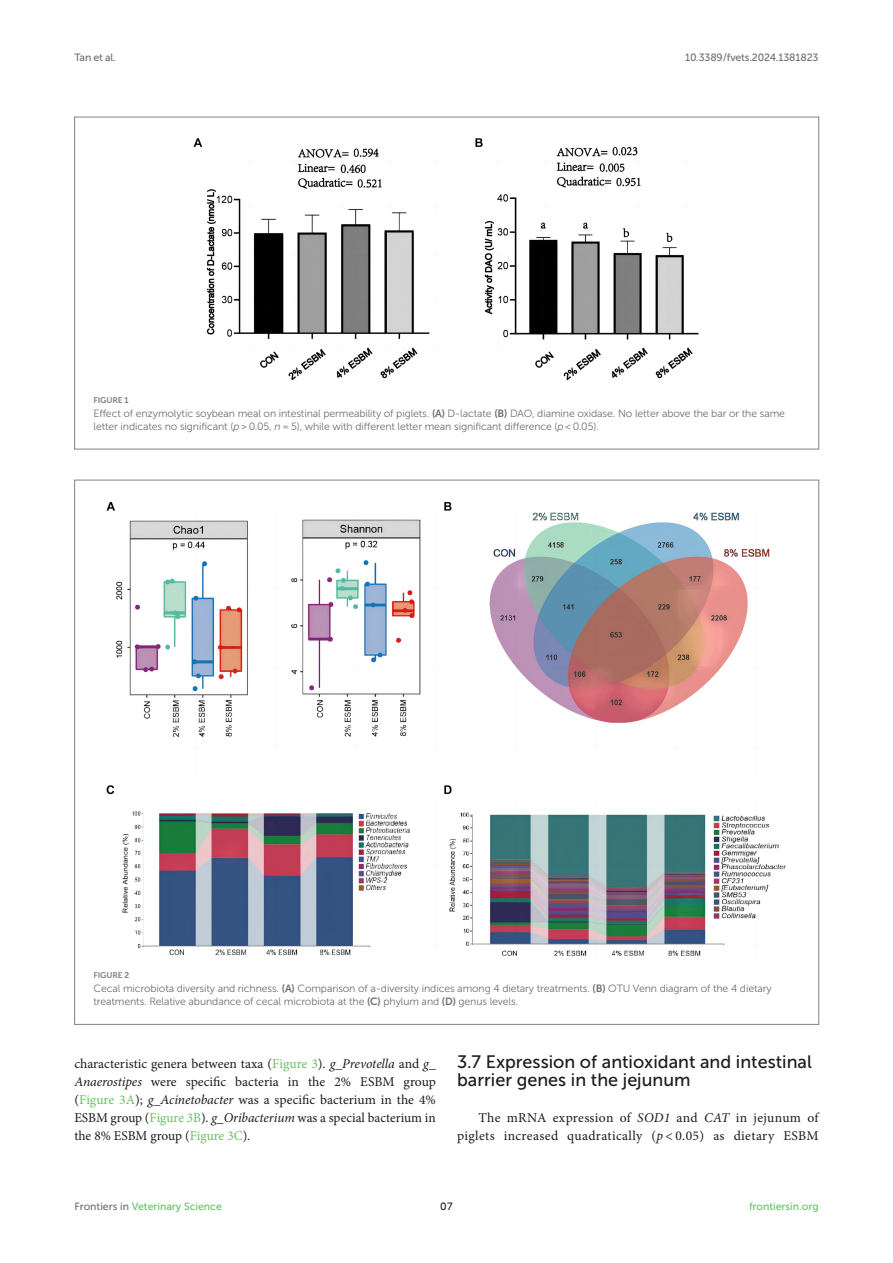
<style>
.page{position:relative;width:893px;height:1263px;background:#fff}
.page>*{position:absolute;margin:0;border:0;box-sizing:border-box;transform-origin:0 0}
.HEAD_2{font:18px/18px "Museo Sans 500";color:#1b1c1b}
.TEXT_FLUSH{font:13.5px/18px "Minion Pro";letter-spacing:.015em;color:#1b1c1b;text-align:justify}
.FIG_LEG{font:10.5px/13.5px "Museo Sans 300";letter-spacing:-.01em;color:#706f70}
.t1{font:10.5px "Museo Sans 500";color:#65c161}
.t2{font:10.5px "Museo Sans 500";letter-spacing:-.015em;color:#706f70}
.t3{font:10.5px "Museo Sans 500";color:#1b1c1b}
.FIG_HD{font:8.25px "Museo Sans 700";letter-spacing:-.01em;color:#7e7f7f}
.s1{font-family:"Museo Sans 700"}
.s2{font-style:italic}
.s3{color:#65c161}
.s4{color:#706f70}
</style>
<div class="page">
<img style="left:193px;top:138px;width:506px;height:243px">
<img style="left:106px;top:502px;width:680px;height:454px">
<p class="t2" style="left:74px;top:51px;width:43px">Tan et al.</p>
<p class="t2" style="left:685px;top:51px;width:135px">10.3389/fvets.2024.1381823</p>
<p class="FIG_HD" style="left:94px;top:396px;width:37px">FIGURE 1</p>
<p class="FIG_LEG" style="left:94px;top:406px;width:693px">Effect of enzymolytic soybean meal on intestinal permeability of piglets. <span class="s1">(A)</span> D-lactate <span class="s1">(B)</span> DAO, diamine oxidase. No letter above the bar or the same letter indicates no significant (<span class="s2">p</span> &gt; 0.05, <span class="s2">n</span> = 5), while with different letter mean significant difference (<span class="s2">p</span> &lt; 0.05).</p>
<p class="FIG_HD" style="left:94px;top:971px;width:37px">FIGURE 2</p>
<p class="FIG_LEG" style="left:94px;top:982px;width:680px">Cecal microbiota diversity and richness. <span class="s1">(A)</span> Comparison of a-diversity indices among 4 dietary treatments. <span class="s1">(B)</span> OTU Venn diagram of the 4 dietary treatments. Relative abundance of cecal microbiota at the <span class="s1">(C)</span> phylum and <span class="s1">(D)</span> genus levels.</p>
<p class="TEXT_FLUSH" style="left:74px;top:1055px;width:363px">characteristic genera between taxa (<span class="s3">Figure 3</span>). <span class="s2">g_Prevotella</span> and <span class="s2">g_ Anaerostipes</span> were specific bacteria in the 2% ESBM group (<span class="s3">Figure 3A</span>); <span class="s2">g_Acinetobacter</span> was a specific bacterium in the 4% ESBM group (<span class="s3">Figure 3B</span>). <span class="s2">g_Oribacterium</span> was a special bacterium in the 8% ESBM group (<span class="s3">Figure 3C</span>).</p>
<p class="HEAD_2" style="left:457px;top:1053px;width:356px">3.7 Expression of antioxidant and intestinal barrier genes in the jejunum</p>
<p class="TEXT_FLUSH" style="left:457px;top:1109px;width:363px;text-align:right">The mRNA expression of <span class="s2">SOD1</span> and <span class="s2">CAT</span> in jejunum of piglets increased quadratically (<span class="s2">p</span> &lt; 0.05) as dietary ESBM</p>
<p class="t1" style="left:74px;top:1200px;width:149px"><span class="s4">Frontiers in</span> Veterinary Science</p>
<p class="t3" style="left:440px;top:1200px;width:14px">07</p>
<p class="t1" style="left:749px;top:1200px;width:71px">frontiersin.org</p>
</div>
